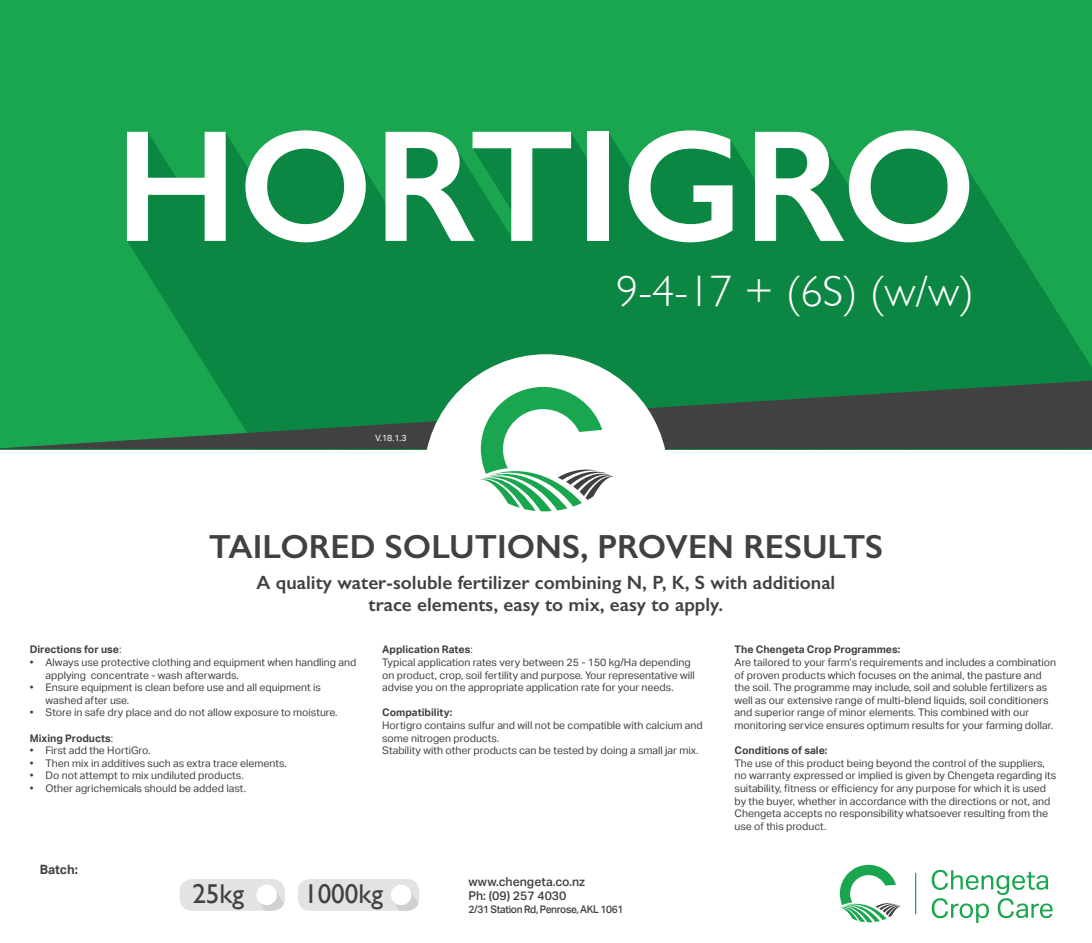
<style>
.page{position:relative;width:1092px;height:943px;background:#fff}
.page>*{position:absolute;margin:0;border:0;box-sizing:border-box;transform-origin:0 0}
.t1{font:600 159.78px "Gill Sans";color:#fff}
.t2{font:300 44.1px "Gill Sans";color:#fff}
.t3{font:600 33.6px "Gill Sans";color:#424142}
.t4{font:27.3px "Gill Sans";color:#424142}
.t5{font:600 19.25px/22.2px "Gill Sans";color:#424142;text-align:center}
.t6{font:700 12.78px "Aktiv Grotesk";color:#424142}
.t7{font:500 12.25px/14.7px "Aktiv Grotesk";color:#424142}
.t8{font:10.5px/12.6px "Aktiv Grotesk";color:#424142}
.t9{font:700 10.5px "Aktiv Grotesk";color:#424142}
.t10{font:500 10.5px "Aktiv Grotesk";letter-spacing:-.03em;color:#424142;scale:.96 1}
.t11{font:8.75px "Aktiv Grotesk";color:#fff}
.s1{font-weight:400}
.s2{font-weight:700}
</style>
<div class="page">
<div style="left:0;top:0;width:1091px;height:449px;background:#1aa64f"></div>
<svg style="left:552px;top:132px;width:179px;height:9px"></svg>
<svg style="left:423px;top:142px;width:62px;height:70px;fill:#0c8743"></svg>
<svg style="left:346px;top:141px;width:77px;height:71px;fill:#0c8743"></svg>
<svg style="left:129px;top:132px;width:217px;height:48px"></svg>
<svg style="left:130px;top:157px;width:201px;height:23px;fill:#0c8743"></svg>
<svg style="left:129px;top:173px;width:190px;height:16px;fill:#0c8743"></svg>
<svg style="left:211px;top:180px;width:186px;height:32px;fill:#0c8743"></svg>
<div style="left:177px;top:184px;width:184px;height:28px;background:#0c8743"></div>
<svg style="left:548px;top:141px;width:188px;height:71px;fill:#0c8743"></svg>
<svg style="left:595px;top:178px;width:43px;height:34px"></svg>
<svg style="left:639px;top:166px;width:115px;height:12px"></svg>
<svg style="left:638px;top:178px;width:120px;height:10px"></svg>
<div style="left:636px;top:188px;width:120px;height:18px;background:#0c8743"></div>
<div style="left:635px;top:206px;width:121px;height:174px;background:#0c8743"></div>
<svg style="left:1013px;top:242px;width:73px;height:138px;fill:#0c8743"></svg>
<svg style="left:758px;top:147px;width:255px;height:233px;background:#0d8943"></svg>
<svg style="left:0;top:380px;width:1091px;height:69px;fill:#424142"></svg>
<svg style="left:127px;top:212px;width:545px;height:299px"></svg>
<svg style="left:931px;top:869px;width:121px;height:53px"></svg>
<hr style="left:915px;top:873px;width:1px;height:41px;background:#1aa64f">
<svg style="left:839px;top:864px;width:62px;height:58px"></svg>
<div style="left:298px;top:879px;width:121px;height:31px;background:#e2e3e2;border-radius:12px"></div>
<svg style="left:393px;top:894px;width:25px;height:16px"></svg>
<div style="left:391px;top:884px;width:20px;height:21px;background:#fff;border-radius:50%"></div>
<div style="left:180px;top:879px;width:105px;height:31px;background:#e2e3e2;border-radius:12px"></div>
<svg style="left:260px;top:893px;width:24px;height:17px"></svg>
<div style="left:256px;top:884px;width:21px;height:21px;background:#fff;border-radius:50%"></div>
<h1 class="t1" style="left:115px;top:90px;width:863px">HORTIGRO</h1>
<h2 class="t2" style="left:616px;top:256px;width:359px">9-4-17 + (6S) (w/w)</h2>
<p class="t11" style="left:375px;top:433px;width:33px">V.18.1.3</p>
<h3 class="t3" style="left:209px;top:526px;width:675px">TAILORED SOLUTIONS, PROVEN RESULTS</h3>
<h3 class="t5" style="left:256px;top:571px;width:580px">A quality water-soluble fertilizer combining N, P, K, S with additional trace elements, easy to mix, easy to apply.</h3>
<p class="t9" style="left:30px;top:643px;width:93px">Directions for use<span class="s1">:</span></p>
<p class="t8" style="left:46px;top:656px;width:312px;text-indent:-16px">• Always use protective clothing and equipment when handling and applying concentrate - wash afterwards.</p>
<p class="t8" style="left:46px;top:681px;width:277px;text-indent:-16px">• Ensure equipment is clean before use and all equipment is washed after use.</p>
<p class="t8" style="left:30px;top:706px;width:309px">• Store in safe dry place and do not allow exposure to moisture.</p>
<p class="t9" style="left:30px;top:731px;width:85px">Mixing Products<span class="s1">:</span></p>
<p class="t8" style="left:30px;top:744px;width:122px">• First add the HortiGro.</p>
<p class="t8" style="left:30px;top:757px;width:259px">• Then mix in additives such as extra trace elements.</p>
<p class="t8" style="left:30px;top:769px;width:215px">• Do not attempt to mix undiluted products.</p>
<p class="t8" style="left:30px;top:782px;width:218px">• Other agrichemicals should be added last.</p>
<p class="t8" style="left:382px;top:643px;width:314px"><span class="s2">Application Rates</span>:<br>Typical application rates very between 25 - 150 kg/Ha depending on product, crop, soil fertility and purpose. Your representative will advise you on the appropriate application rate for your needs.</p>
<p class="t9" style="left:382px;top:706px;width:72px">Compatibility:</p>
<p class="t8" style="left:382px;top:719px;width:322px">Hortigro contains sulfur and will not be compatible with calcium and some nitrogen products.<br>Stability with other products can be tested by doing a small jar mix.</p>
<p class="t6" style="left:40px;top:861px;width:40px">Batch:</p>
<h3 class="t4" style="left:192px;top:877px;width:53px">25kg</h3>
<h3 class="t4" style="left:304px;top:877px;width:81px">1000kg</h3>
<p class="t7" style="left:468px;top:874px;width:118px">www.chengeta.co.nz<br>Ph: (09) 257 4030</p>
<p class="t10" style="left:468px;top:903px;width:163px">2/31 Station Rd, Penrose, AKL 1061</p>
<p class="t9" style="left:734px;top:643px;width:167px">The Chengeta Crop Programmes:</p>
<p class="t8" style="left:734px;top:656px;width:323px">Are tailored to your farm’s requirements and includes a combination of proven products which focuses on the animal, the pasture and the soil. The programme may include, soil and soluble fertilizers as well as our extensive range of multi-blend liquids, soil conditioners and superior range of minor elements. This combined with our monitoring service ensures optimum results for your farming dollar.</p>
<p class="t9" style="left:734px;top:744px;width:94px">Conditions of sale:</p>
<p class="t8" style="left:734px;top:757px;width:323px">The use of this product being beyond the control of the suppliers, no warranty expressed or implied is given by Chengeta regarding its suitability, fitness or efficiency for any purpose for which it is used by the buyer, whether in accordance with the directions or not, and Chengeta accepts no responsibility whatsoever resulting from the use of this product.</p>
</div>
